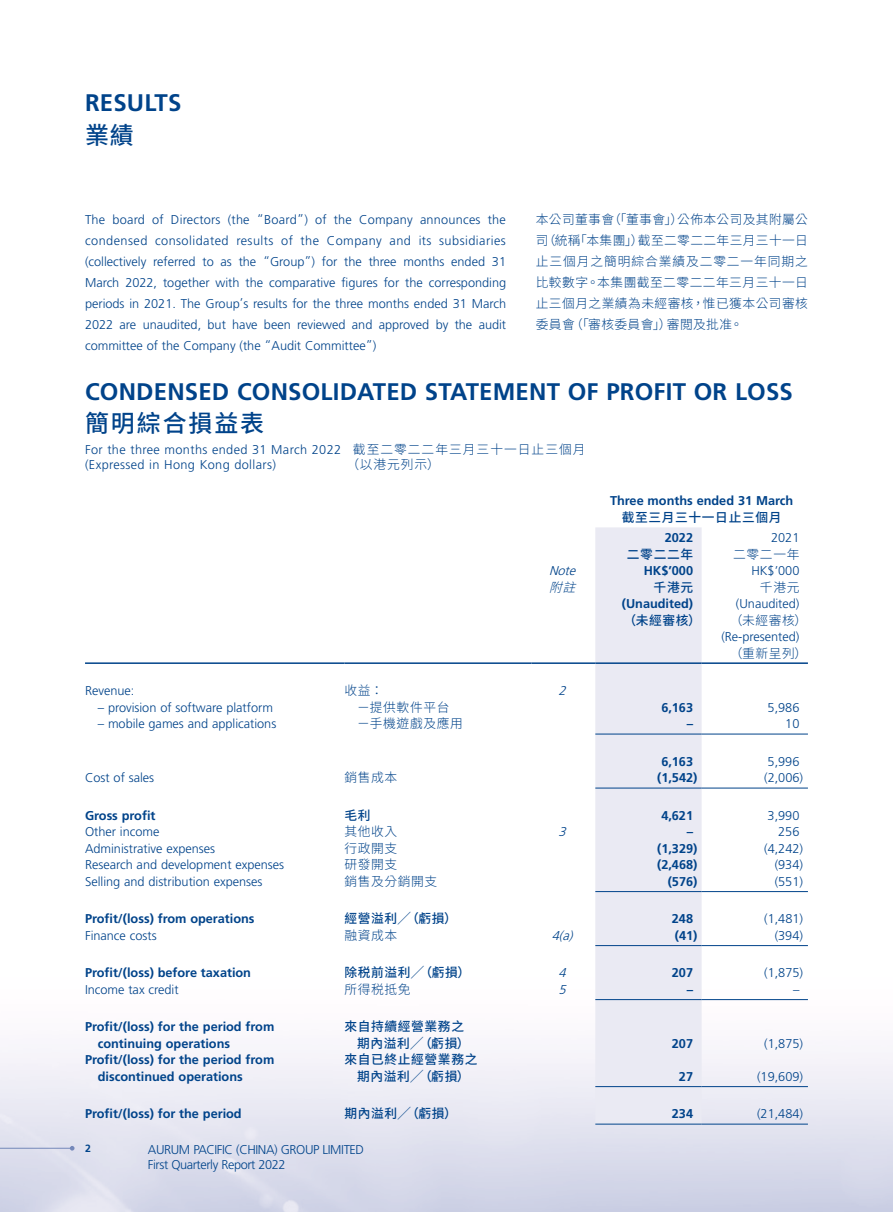
<style>
.page{position:relative;width:893px;height:1212px;background:#fff}
.page>*{position:absolute;margin:0;border:0;box-sizing:border-box;transform-origin:0 0}
.t1{font:700 24px "Frutiger LT Std";letter-spacing:.01em;color:#00438a}
.t2{font:500 24px "Source Han Sans TC";letter-spacing:.08em;color:#00438a}
.Body_Text{font:300 12.75px/21px "Frutiger LT Std";color:#00438a;text-align:justify}
.Body_Text-2{font:700 12.75px/16.5px "Frutiger LT Std";color:#00438a}
.C_Body_Text{font:300 12.75px/21px "Source Han Sans TC";letter-spacing:.035em;color:#00438a;text-align:justify}
.Body_Text-3{font:500 12.75px/16.5px "Source Han Sans TC";letter-spacing:.05em;color:#00438a}
.Body_Text-4{font:300 12.75px "Frutiger LT Std";letter-spacing:.03em;color:#00438a}
.Body_Text-5{font:300 12.75px "Source Han Sans TC";letter-spacing:.05em;color:#00438a}
.Body_Text-6{font:300 12.75px/15px "Frutiger LT Std";letter-spacing:-.03em;color:#00438a}
.Body_Text-7{font:italic 300 12.75px "Frutiger LT Std";color:#00438a}
.Body_Text-8{font:italic 300 12.75px "Source Han Sans TC";color:#00438a}
.t3{font:700 10.5px "Frutiger LT Std";color:#00438a}
.s1{font-family:"Source Han Sans TC"}
</style>
<div class="page">
<svg style="left:70px;top:1146px;width:5px;height:4px"></svg>
<hr style="left:0;top:1148px;width:73px;height:1px;background:#7488b9">
<div style="left:595px;top:527px;width:107px;height:597px;background:#eaeaf3"></div>
<hr style="left:85px;top:662px;width:259px;height:2px;background:#00438a">
<hr style="left:344px;top:662px;width:187px;height:2px;background:#00438a">
<hr style="left:531px;top:662px;width:64px;height:2px;background:#00438a">
<hr style="left:595px;top:662px;width:107px;height:2px;background:#00438a">
<hr style="left:702px;top:662px;width:106px;height:2px;background:#00438a">
<hr style="left:595px;top:734px;width:107px;height:1px;background:#00438a">
<hr style="left:702px;top:734px;width:106px;height:1px;background:#00438a">
<hr style="left:595px;top:788px;width:107px;height:1px;background:#00438a">
<hr style="left:702px;top:788px;width:106px;height:1px;background:#00438a">
<hr style="left:595px;top:891px;width:107px;height:1px;background:#00438a">
<hr style="left:702px;top:891px;width:106px;height:1px;background:#00438a">
<hr style="left:595px;top:945px;width:107px;height:1px;background:#00438a">
<hr style="left:702px;top:945px;width:106px;height:1px;background:#00438a">
<hr style="left:595px;top:999px;width:107px;height:1px;background:#00438a">
<hr style="left:702px;top:999px;width:106px;height:1px;background:#00438a">
<hr style="left:595px;top:1086px;width:107px;height:1px;background:#00438a">
<hr style="left:702px;top:1086px;width:106px;height:1px;background:#00438a">
<hr style="left:595px;top:1124px;width:107px;height:1px;background:#00438a">
<hr style="left:702px;top:1124px;width:106px;height:1px;background:#00438a">
<h1 class="t1" style="left:85px;top:89px;width:98px">RESULTS</h1>
<h1 class="t2" style="left:85px;top:121px;width:50px">業績</h1>
<p class="C_Body_Text" style="left:536px;top:209px;width:274px">本公司董事會（「董事會」）公佈本公司及其附屬公司（統稱「本集團」）截至二零二二年三月三十一日止三個月之簡明綜合業績及二零二一年同期之比較數字。本集團截至二零二二年三月三十一日止三個月之業績為未經審核，惟已獲本公司審核委員會（「審核委員會」）審閲及批准。</p>
<p class="Body_Text" style="left:85px;top:209px;width:423px">The board of Directors (the “Board”) of the Company announces the condensed consolidated results of the Company and its subsidiaries (collectively referred to as the “Group”) for the three months ended 31<br>March 2022, together with the comparative figures for the corresponding periods in 2021. The Group’s results for the three months ended 31 March 2022 are unaudited, but have been reviewed and approved by the audit committee of the Company (the “Audit Committee”)</p>
<p class="t1" style="left:85px;top:377px;width:709px">CONDENSED CONSOLIDATED STATEMENT OF PROFIT OR LOSS</p>
<p class="t2" style="left:85px;top:409px;width:181px">簡明綜合損益表</p>
<p class="Body_Text-4" style="left:85px;top:442px;width:502px">For the three months ended 31 March 2022 <span class="s1">截至二零二二年三月三十一日止三個月</span></p>
<p class="Body_Text-4" style="left:85px;top:457px;width:192px">(Expressed in Hong Kong dollars)</p>
<p class="C_Body_Text" style="left:347px;top:454px;width:95px">（以港元列示）</p>
<p class="Body_Text-2" style="left:610px;top:492px;width:185px">Three months ended 31 March</p>
<p class="Body_Text-3" style="left:622px;top:509px;width:161px">截至三月三十一日止三個月</p>
<p class="Body_Text-2" style="left:665px;top:530px;width:30px">2022</p>
<p class="Body_Text" style="left:771px;top:528px;width:30px">2021</p>
<p class="Body_Text-3" style="left:627px;top:546px;width:68px">二零二二年</p>
<p class="Body_Text-5" style="left:733px;top:547px;width:68px">二零二一年</p>
<p class="Body_Text-7" style="left:549px;top:564px;width:32px">Note</p>
<p class="Body_Text-2" style="left:644px;top:563px;width:51px">HK$’000</p>
<p class="Body_Text" style="left:751px;top:561px;width:50px">HK$’000</p>
<p class="Body_Text-8" style="left:549px;top:580px;width:37px">附註</p>
<p class="Body_Text-3" style="left:654px;top:579px;width:41px">千港元</p>
<p class="Body_Text-5" style="left:760px;top:580px;width:41px">千港元</p>
<p class="Body_Text-2" style="left:622px;top:596px;width:73px">(Unaudited)</p>
<p class="Body_Text" style="left:736px;top:594px;width:65px">(Unaudited)</p>
<p class="Body_Text-3" style="left:624px;top:612px;width:79px">（未經審核）</p>
<p class="Body_Text-5" style="left:730px;top:613px;width:79px">（未經審核）</p>
<p class="Body_Text" style="left:721px;top:627px;width:80px">(Re-presented)</p>
<p class="Body_Text-5" style="left:730px;top:646px;width:79px">（重新呈列）</p>
<p class="Body_Text" style="left:85px;top:681px;width:51px">Revenue:</p>
<p class="Body_Text-5" style="left:344px;top:683px;width:40px">收益：</p>
<p class="Body_Text-7" style="left:559px;top:684px;width:13px">2</p>
<p class="Body_Text" style="left:98px;top:697px;width:177px">– provision of software platform</p>
<p class="Body_Text-5" style="left:357px;top:700px;width:94px">－提供軟件平台</p>
<p class="Body_Text-2" style="left:661px;top:699px;width:33px">6,163</p>
<p class="Body_Text" style="left:768px;top:697px;width:33px">5,986</p>
<p class="Body_Text" style="left:98px;top:714px;width:180px">– mobile games and applications</p>
<p class="Body_Text-5" style="left:357px;top:716px;width:107px">－手機遊戲及應用</p>
<p class="Body_Text-2" style="left:687px;top:716px;width:8px">–</p>
<p class="Body_Text" style="left:785px;top:714px;width:16px">10</p>
<p class="Body_Text-2" style="left:661px;top:753px;width:33px">6,163</p>
<p class="Body_Text" style="left:768px;top:751px;width:33px">5,996</p>
<p class="Body_Text" style="left:85px;top:768px;width:71px">Cost of sales</p>
<p class="Body_Text-5" style="left:344px;top:770px;width:54px">銷售成本</p>
<p class="Body_Text-2" style="left:657px;top:770px;width:42px">(1,542)</p>
<p class="Body_Text" style="left:764px;top:768px;width:40px">(2,006)</p>
<p class="Body_Text-2" style="left:85px;top:807px;width:72px">Gross profit</p>
<p class="Body_Text-3" style="left:344px;top:807px;width:28px">毛利</p>
<p class="Body_Text-2" style="left:661px;top:807px;width:33px">4,621</p>
<p class="Body_Text" style="left:768px;top:805px;width:33px">3,990</p>
<p class="Body_Text" style="left:85px;top:822px;width:76px">Other income</p>
<p class="Body_Text-5" style="left:344px;top:824px;width:54px">其他收入</p>
<p class="Body_Text-7" style="left:559px;top:825px;width:13px">3</p>
<p class="Body_Text-2" style="left:687px;top:824px;width:8px">–</p>
<p class="Body_Text" style="left:778px;top:822px;width:23px">256</p>
<p class="Body_Text" style="left:85px;top:838px;width:132px">Administrative expenses</p>
<p class="Body_Text-5" style="left:344px;top:841px;width:54px">行政開支</p>
<p class="Body_Text-2" style="left:657px;top:840px;width:42px">(1,329)</p>
<p class="Body_Text" style="left:764px;top:838px;width:40px">(4,242)</p>
<p class="Body_Text" style="left:85px;top:855px;width:201px">Research and development expenses</p>
<p class="Body_Text-5" style="left:344px;top:857px;width:54px">研發開支</p>
<p class="Body_Text-2" style="left:657px;top:857px;width:42px">(2,468)</p>
<p class="Body_Text" style="left:775px;top:855px;width:30px">(934)</p>
<p class="Body_Text" style="left:85px;top:871px;width:179px">Selling and distribution expenses</p>
<p class="Body_Text-5" style="left:344px;top:874px;width:94px">銷售及分銷開支</p>
<p class="Body_Text-2" style="left:668px;top:873px;width:31px">(576)</p>
<p class="Body_Text" style="left:775px;top:871px;width:30px">(551)</p>
<p class="Body_Text-2" style="left:85px;top:911px;width:171px">Profit/(loss) from operations</p>
<p class="Body_Text-3" style="left:344px;top:911px;width:114px">經營溢利╱（虧損）</p>
<p class="Body_Text-2" style="left:672px;top:911px;width:23px">248</p>
<p class="Body_Text" style="left:764px;top:909px;width:40px">(1,481)</p>
<p class="Body_Text" style="left:85px;top:925px;width:73px">Finance costs</p>
<p class="Body_Text-5" style="left:344px;top:928px;width:54px">融資成本</p>
<p class="Body_Text-7" style="left:552px;top:928px;width:26px">4(a)</p>
<p class="Body_Text-2" style="left:675px;top:927px;width:24px">(41)</p>
<p class="Body_Text" style="left:775px;top:925px;width:30px">(394)</p>
<p class="Body_Text-2" style="left:85px;top:965px;width:168px">Profit/(loss) before taxation</p>
<p class="Body_Text-3" style="left:344px;top:965px;width:127px">除税前溢利╱（虧損）</p>
<p class="Body_Text-7" style="left:559px;top:966px;width:13px">4</p>
<p class="Body_Text-2" style="left:672px;top:965px;width:23px">207</p>
<p class="Body_Text" style="left:764px;top:963px;width:40px">(1,875)</p>
<p class="Body_Text" style="left:85px;top:979px;width:95px">Income tax credit</p>
<p class="Body_Text-5" style="left:344px;top:982px;width:68px">所得税抵免</p>
<p class="Body_Text-7" style="left:559px;top:982px;width:13px">5</p>
<p class="Body_Text-2" style="left:687px;top:981px;width:8px">–</p>
<p class="Body_Text" style="left:793px;top:979px;width:8px">–</p>
<p class="Body_Text-2" style="left:98px;top:1019px;width:178px;text-indent:-13px">Profit/(loss) for the period from continuing operations</p>
<p class="Body_Text-3" style="left:357px;top:1019px;width:114px;text-indent:-13px">來自持續經營業務之期內溢利╱（虧損）</p>
<p class="Body_Text-2" style="left:672px;top:1035px;width:23px">207</p>
<p class="Body_Text" style="left:764px;top:1033px;width:40px">(1,875)</p>
<p class="Body_Text-2" style="left:98px;top:1052px;width:178px;text-indent:-13px">Profit/(loss) for the period from discontinued operations</p>
<p class="Body_Text-3" style="left:344px;top:1052px;width:135px;text-align:center">來自已終止經營業務之期內溢利╱（虧損）</p>
<p class="Body_Text-2" style="left:679px;top:1068px;width:16px">27</p>
<p class="Body_Text" style="left:757px;top:1066px;width:47px">(19,609)</p>
<p class="Body_Text-2" style="left:85px;top:1106px;width:158px">Profit/(loss) for the period</p>
<p class="Body_Text-3" style="left:344px;top:1106px;width:114px">期內溢利╱（虧損）</p>
<p class="Body_Text-2" style="left:672px;top:1106px;width:23px">234</p>
<p class="Body_Text" style="left:757px;top:1104px;width:47px">(21,484)</p>
<p class="t3" style="left:85px;top:1142px;width:7px">2</p>
<p class="Body_Text-6" style="left:148px;top:1142px;width:218px">AURUM PACIFIC (CHINA) GROUP LIMITED<br>First Quarterly Report 2022</p>
</div>
